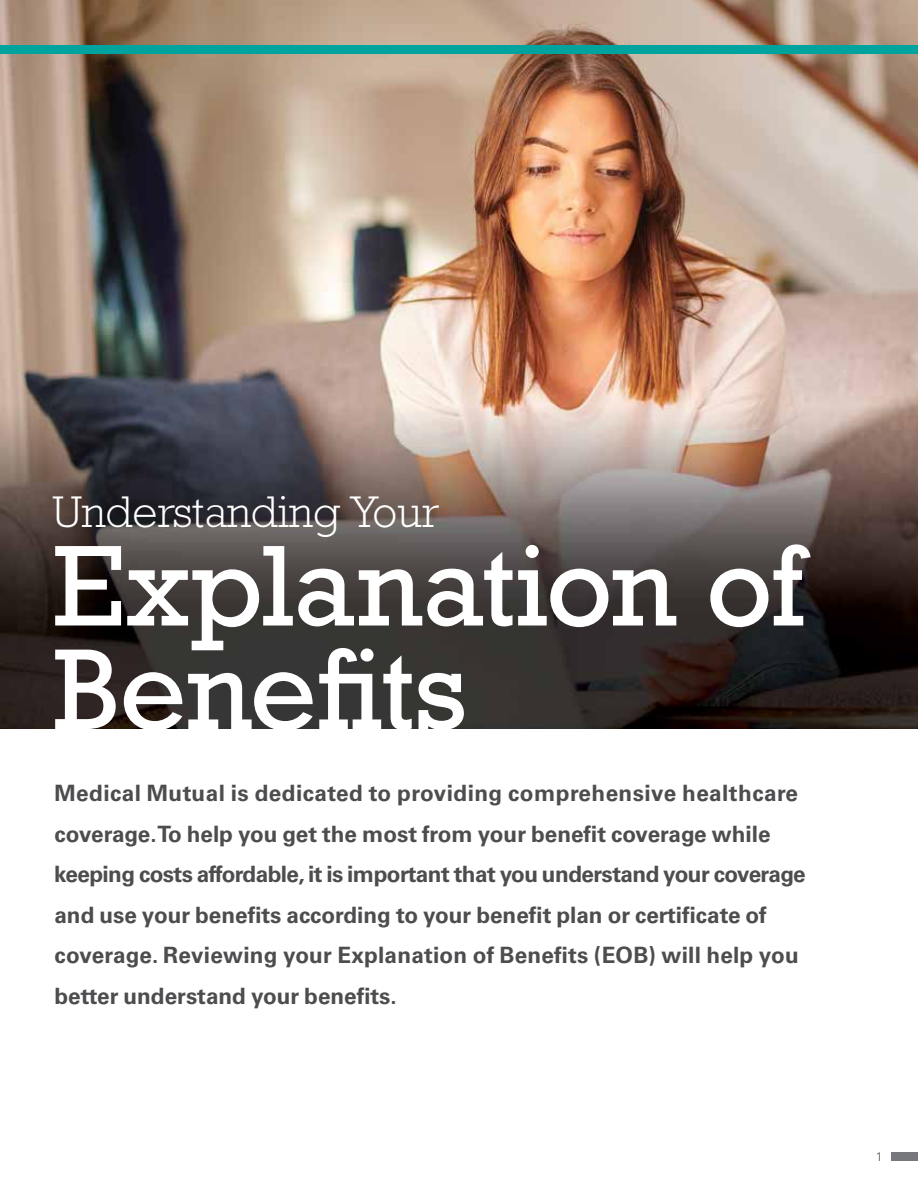
<style>
.page{position:relative;width:918px;height:1188px;background:#fff}
.page>*{position:absolute;margin:0;border:0;box-sizing:border-box;transform-origin:0 0}
.t1{font:117px/103.5px "Rockwell Std";letter-spacing:-.01em;color:#fff}
.t2{font:300 45px "Rockwell Std";color:#fff}
.t3{font:700 22.5px/40.5px "Univers LT Std";color:#4d4d4f}
.t4{font:300 12.3px "Univers LT Std";color:#4d4d4f}
</style>
<div class="page">
<img style="left:0;top:0;width:918px;height:729px">
<div style="left:891px;top:1152px;width:27px;height:9px;background:#77787b"></div>
<div style="left:0;top:45px;width:918px;height:9px;background:#00a39d"></div>
<h2 class="t2" style="left:53px;top:486px;width:388px">Understanding Your</h2>
<h1 class="t1" style="left:52px;top:533px;width:753px">Explanation of<br>Benefits</h1>
<p class="t3" style="left:54px;top:773px;width:753px">Medical Mutual is dedicated to providing comprehensive healthcare coverage. To help you get the most from your benefit coverage while keeping costs affordable, it is important that you understand your coverage and use your benefits according to your benefit plan or certificate of coverage. Reviewing your Explanation of Benefits (EOB) will help you better understand your benefits.</p>
<p class="t4" style="left:876px;top:1149px;width:8px">1</p>
</div>
